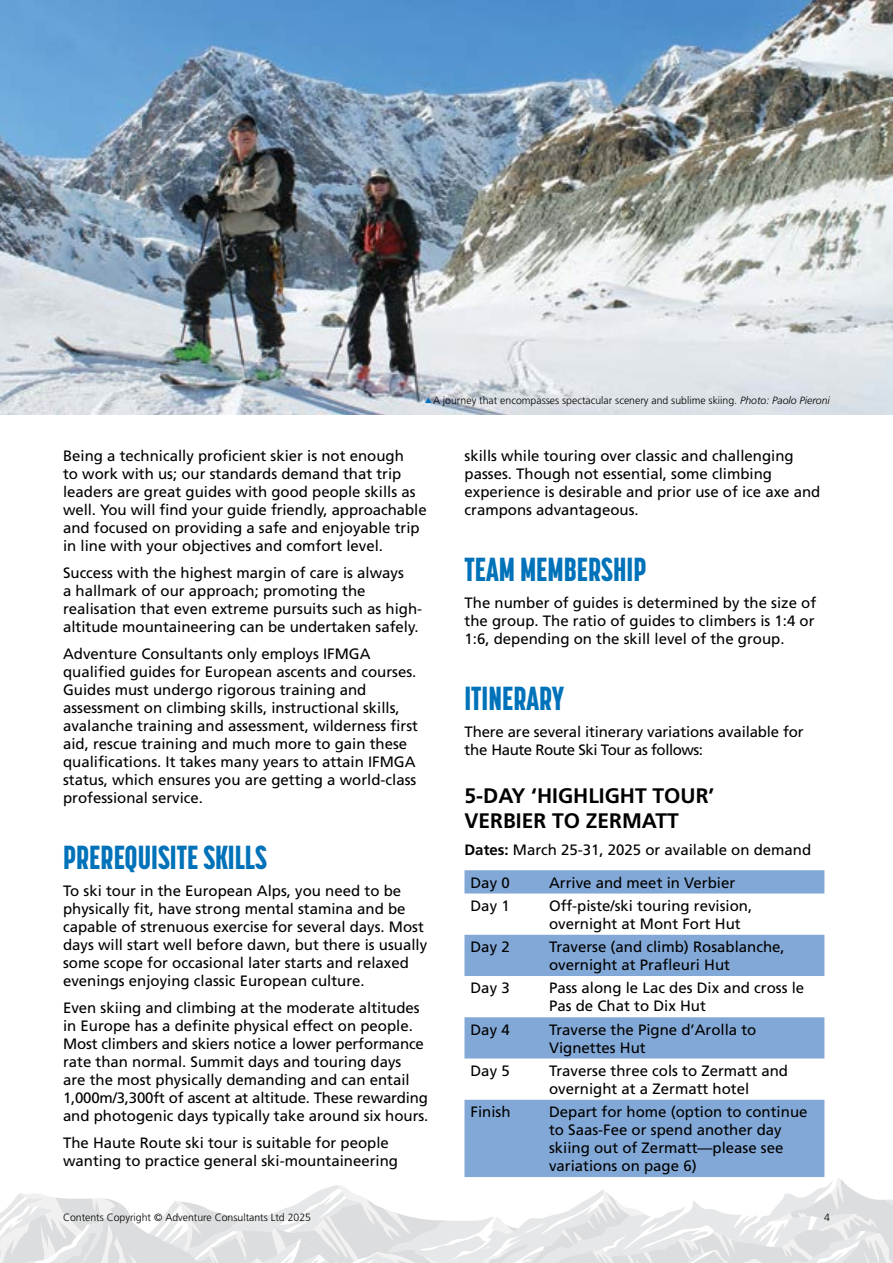
<style>
.page{position:relative;width:893px;height:1263px;background:#fff}
.page>*{position:absolute;margin:0;border:0;box-sizing:border-box;transform-origin:0 0}
.t1{font:800 33px "Korolev Compressed";color:#0072b9}
.t2{font:700 21px/25.2px "Frutiger LT Std";color:#000}
.t3{font:15px/18px "Frutiger LT Std";color:#000}
.t4{font:300 10.5px "Frutiger LT Std";color:#000}
.s1{font-style:italic}
.s2{font-weight:700}
</style>
<div class="page">
<svg style="left:0;top:1178px;width:893px;height:85px"></svg>
<svg style="left:464px;top:870px;width:360px;height:307px;fill:#82a8d7"></svg>
<img style="left:0;top:0;width:893px;height:414px">
<svg style="left:425px;top:397px;width:7px;height:6px"></svg>
<p class="t4" style="left:433px;top:395px;width:398px">A journey that encompasses spectacular scenery and sublime skiing. <span class="s1">Photo: Paolo Pieroni</span></p>
<p class="t3" style="left:63px;top:447px;width:365px">Being a technically proficient skier is not enough<br>to work with us; our standards demand that trip leaders are great guides with good people skills as well. You will find your guide friendly, approachable and focused on providing a safe and enjoyable trip in line with your objectives and comfort level.</p>
<p class="t3" style="left:63px;top:564px;width:361px">Success with the highest margin of care is always<br>a hallmark of our approach; promoting the realisation that even extreme pursuits such as high&shy;altitude mountaineering can be undertaken safely.</p>
<p class="t3" style="left:63px;top:645px;width:357px">Adventure Consultants only employs IFMGA qualified guides for European ascents and courses.<br>Guides must undergo rigorous training and assessment on climbing skills, instructional skills, avalanche training and assessment, wilderness first aid, rescue training and much more to gain these qualifications. It takes many years to attain IFMGA status, which ensures you are getting a world-class professional service.</p>
<h1 class="t1" style="left:63px;top:838px;width:205px">PREREQUISITE SKILLS</h1>
<p class="t3" style="left:63px;top:882px;width:366px">To ski tour in the European Alps, you need to be physically fit, have strong mental stamina and be capable of strenuous exercise for several days. Most days will start well before dawn, but there is usually some scope for occasional later starts and relaxed evenings enjoying classic European culture.</p>
<p class="t3" style="left:63px;top:999px;width:367px">Even skiing and climbing at the moderate altitudes in Europe has a definite physical effect on people.<br>Most climbers and skiers notice a lower performance rate than normal. Summit days and touring days<br>are the most physically demanding and can entail 1,000m/3,300ft of ascent at altitude. These rewarding and photogenic days typically take around six hours.</p>
<p class="t3" style="left:63px;top:1134px;width:337px">The Haute Route ski tour is suitable for people wanting to practice general ski-mountaineering</p>
<p class="t3" style="left:464px;top:447px;width:357px">skills while touring over classic and challenging passes. Though not essential, some climbing experience is desirable and prior use of ice axe and crampons advantageous.</p>
<h1 class="t1" style="left:464px;top:550px;width:183px">TEAM MEMBERSHIP</h1>
<p class="t3" style="left:464px;top:594px;width:353px;text-align:justify">The number of guides is determined by the size of the group. The ratio of guides to climbers is 1:4 or 1:6, depending on the skill level of the group.</p>
<h1 class="t1" style="left:464px;top:679px;width:101px">ITINERARY</h1>
<p class="t3" style="left:464px;top:723px;width:341px">There are several itinerary variations available for the Haute Route Ski Tour as follows:</p>
<h2 class="t2" style="left:464px;top:783px;width:251px">5-DAY ‘HIGHLIGHT TOUR’<br>VERBIER TO ZERMATT</h2>
<p class="t3" style="left:470px;top:834px;width:342px;line-height:32.2px;text-indent:-6px"><span class="s2">Dates:</span> March 25-31, 2025 or available on demand<br>Day 0</p>
<p class="t3" style="left:549px;top:873px;width:188px">Arrive and meet in Verbier</p>
<p class="t3" style="left:470px;top:897px;width:41px">Day 1</p>
<p class="t3" style="left:549px;top:897px;width:205px">Off-piste/ski touring revision, overnight at Mont Fort Hut</p>
<p class="t3" style="left:470px;top:938px;width:41px">Day 2</p>
<p class="t3" style="left:549px;top:938px;width:237px">Traverse (and climb) Rosablanche, overnight at Prafleuri Hut</p>
<p class="t3" style="left:470px;top:979px;width:41px">Day 3</p>
<p class="t3" style="left:549px;top:979px;width:257px">Pass along le Lac des Dix and cross le<br>Pas de Chat to Dix Hut</p>
<p class="t3" style="left:470px;top:1020px;width:41px">Day 4</p>
<p class="t3" style="left:549px;top:1020px;width:209px">Traverse the Pigne d’Arolla to<br>Vignettes Hut</p>
<p class="t3" style="left:470px;top:1062px;width:41px">Day 5</p>
<p class="t3" style="left:549px;top:1062px;width:240px">Traverse three cols to Zermatt and overnight at a Zermatt hotel</p>
<p class="t3" style="left:470px;top:1103px;width:42px">Finish</p>
<p class="t3" style="left:549px;top:1103px;width:260px">Depart for home (option to continue to Saas-Fee or spend another day skiing out of Zermatt—please see variations on page 6)</p>
<p class="t4" style="left:63px;top:1211px;width:250px">Contents Copyright © Adventure Consultants Ltd 2025</p>
<p class="t4" style="left:824px;top:1211px;width:7px">4</p>
</div>
